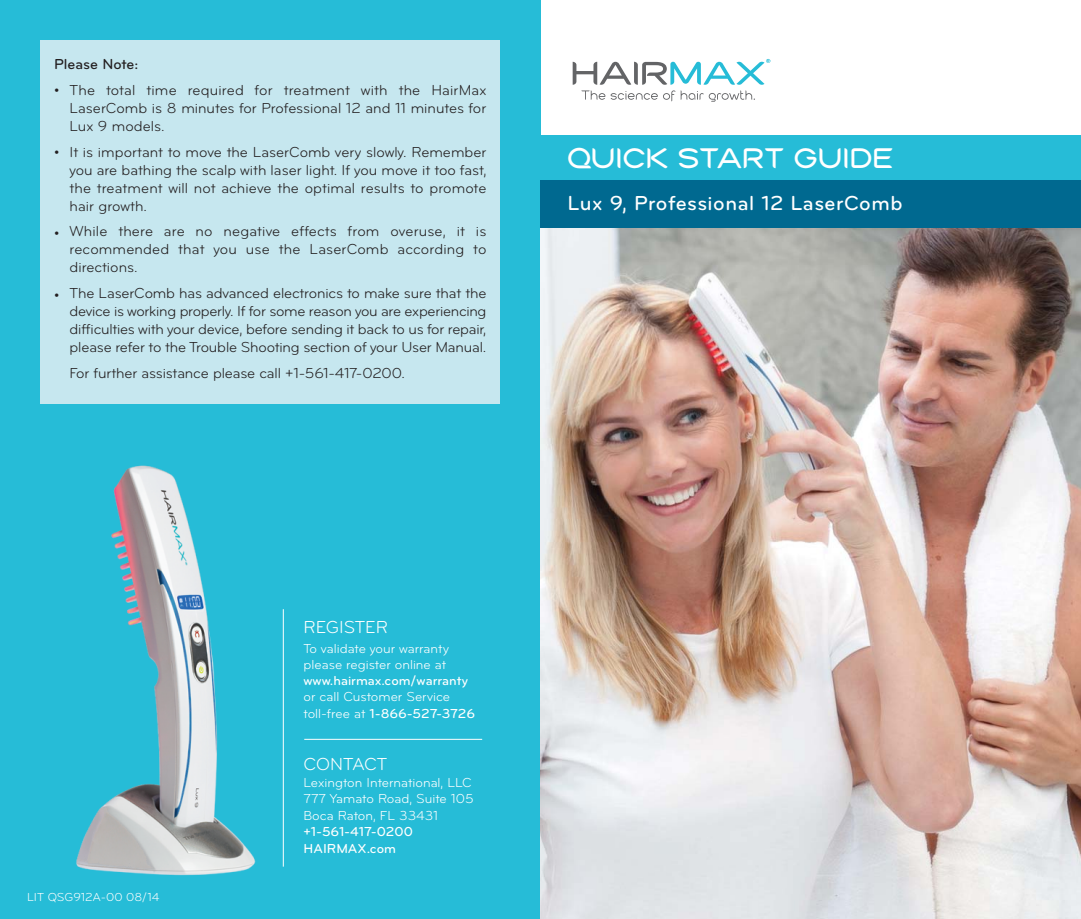
<style>
.page{position:relative;width:1081px;height:919px;background:#fff}
.page>*{position:absolute;margin:0;border:0;box-sizing:border-box;transform-origin:0 0}
.t1{font:700 30px "Cabourg OT";letter-spacing:.025em;color:#fff}
.t2{font:500 21px "Bryant";letter-spacing:.025em;color:#fff}
.t3{font:18px "Bryant";color:#fff}
.t4{font:15px/18px "Bryant";color:#231f20;text-align:justify}
.t5{font:500 15px "Bryant";color:#231f20}
.t6{font:13.5px/16.2px "Bryant";color:#fff}
.t7{font:500 13.5px/16.5px "Bryant";color:#fff}
.t8{font:12px "Bryant";color:#fff}
.s1{font-weight:500}
</style>
<div class="page">
<div style="left:0;top:0;width:540px;height:918px;background:#26bcd7"></div>
<img style="left:540px;top:228px;width:540px;height:690px">
<div style="left:540px;top:179px;width:540px;height:49px;background:#006990"></div>
<img style="left:76px;top:465px;width:180px;height:411px">
<hr style="left:283px;top:609px;width:1px;height:257px;background:#fff">
<hr style="left:304px;top:738px;width:178px;height:1px;background:#fff">
<div style="left:540px;top:135px;width:540px;height:44px;background:#26bcd7"></div>
<svg style="left:572px;top:59px;width:198px;height:43px"></svg>
<div style="left:41px;top:41px;width:459px;height:362px;background:#c6e7ef"></div>
<p class="t5" style="left:54px;top:58px;width:86px">Please Note:</p>
<p class="t4" style="left:54px;top:82px;width:7px">•</p>
<p class="t4" style="left:70px;top:82px;width:418px">The total time required for treatment with the HairMax LaserComb is 8 minutes for Professional 12 and 11 minutes for Lux 9 models.</p>
<p class="t4" style="left:70px;top:144px;width:418px">It is important to move the LaserComb very slowly. Remember you are bathing the scalp with laser light. If you move it too fast, the treatment will not achieve the optimal results to promote hair growth.</p>
<p class="t4" style="left:70px;top:224px;width:418px">While there are no negative effects from overuse, it is recommended that you use the LaserComb according to directions.</p>
<p class="t4" style="left:70px;top:285px;width:418px">The LaserComb has advanced electronics to make sure that the device is working properly. If for some reason you are experiencing difficulties with your device, before sending it back to us for repair, please refer to the Trouble Shooting section of your User Manual.</p>
<p class="t4" style="left:70px;top:365px;width:337px">For further assistance please call +1-561-417-0200.</p>
<p class="t4" style="left:54px;top:145px;width:7px">•</p>
<p class="t4" style="left:54px;top:225px;width:7px">•</p>
<p class="t4" style="left:54px;top:287px;width:7px">•</p>
<h1 class="t1" style="left:567px;top:148px;width:327px">QUICK START GUIDE</h1>
<h2 class="t2" style="left:567px;top:195px;width:336px">Lux 9, Professional 12 LaserComb</h2>
<p class="t8" style="left:27px;top:891px;width:134px">LIT QSG912A-00 08/14</p>
<p class="t3" style="left:303px;top:620px;width:86px">REGISTER</p>
<p class="t6" style="left:303px;top:641px;width:147px">To validate your warranty please register online at</p>
<p class="t7" style="left:303px;top:673px;width:166px">www.hairmax.com/warranty</p>
<p class="t6" style="left:303px;top:689px;width:173px">or call Customer Service toll-free at <span class="s1">1-866-527-3726</span></p>
<p class="t3" style="left:303px;top:757px;width:85px">CONTACT</p>
<p class="t6" style="left:303px;top:775px;width:171px">Lexington International, LLC<br>777 Yamato Road, Suite 105<br>Boca Raton, FL 33431</p>
<p class="t7" style="left:303px;top:824px;width:111px">+1-561-417-0200<br>HAIRMAX.com</p>
</div>
